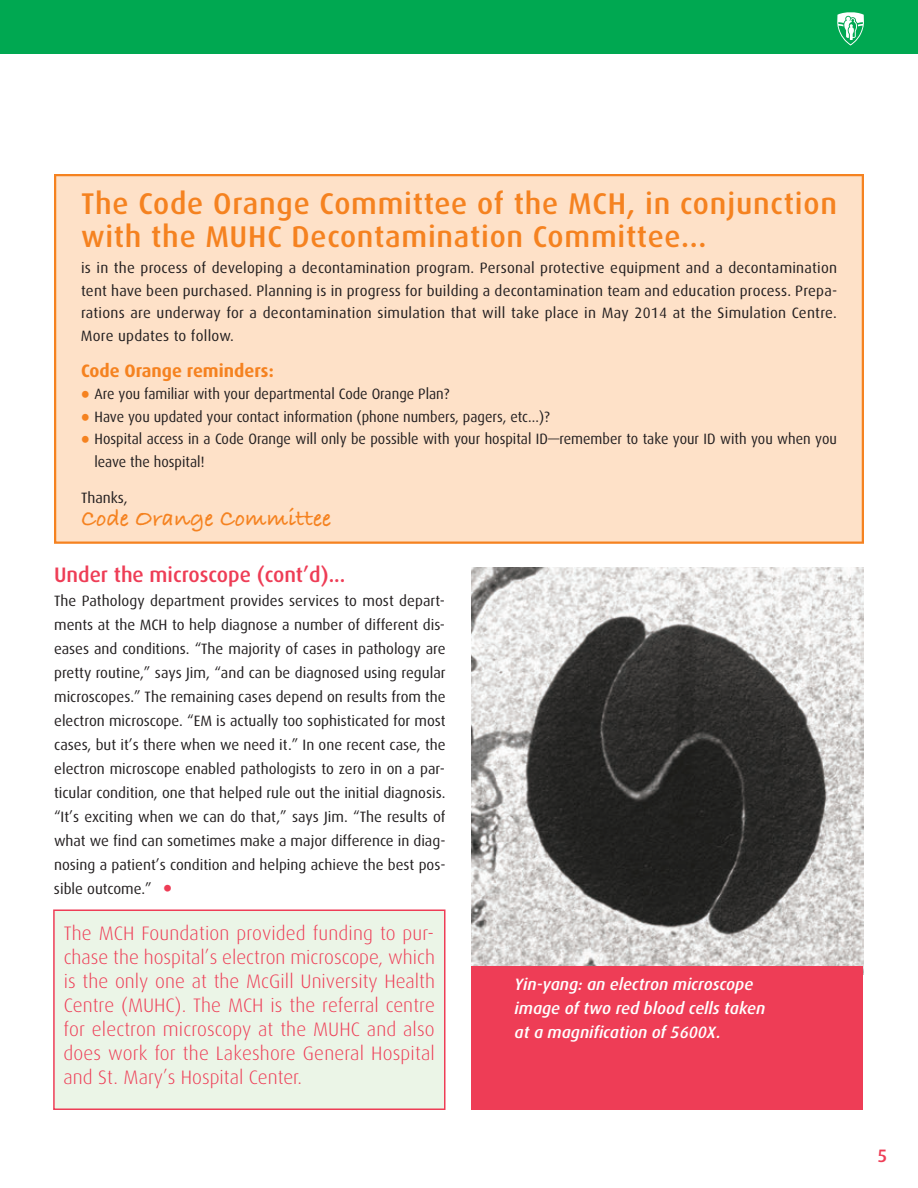
<style>
.page{position:relative;width:918px;height:1188px;background:#fff}
.page>*{position:absolute;margin:0;border:0;box-sizing:border-box;transform-origin:0 0}
.t1{font:36px "Dax";color:#ee3d56}
.t2{font:500 30px/33px "Dax";letter-spacing:.025em;color:#f58220}
.t3{font:24px "Bradley Hand ITCTT Bold";color:#f58220}
.t4{font:500 21px "Dax";color:#ee3d56}
.t5{font:300 19.5px/24px "Dax";letter-spacing:.005em;color:#ee3d56;text-align:justify}
.t6{font:700 18px "Dax";color:#f58220}
.t7{font:500 18px "Dax";color:#ee3d56}
.t8{font:italic 500 16.5px/24px "Dax";color:#fff}
.t9{font:15px/24px "Dax";color:#231f20;text-align:justify}
.t10{font:15px/22.5px "Dax";color:#231f20;scale:.95 1}
.s1{font-weight:800;font-size:21px;color:#f58220}
</style>
<div class="page">
<div style="left:0;top:0;width:918px;height:54px;background:#00a851"></div>
<div style="left:53px;top:909px;width:393px;height:201px;background:#ebf5e7"></div>
<div style="left:54px;top:174px;width:810px;height:370px;background:#fee1c8"></div>
<svg style="left:837px;top:12px;width:27px;height:34px"></svg>
<img style="left:472px;top:568px;width:391px;height:398px">
<div style="left:472px;top:966px;width:391px;height:144px;background:#ee3d56"></div>
<h2 class="t2" style="left:81px;top:187px;width:757px">The Code Orange Committee of the MCH, in conjunction with the MUHC Decontamination Committee...</h2>
<p class="t9" style="left:81px;top:257px;width:758px;line-height:22.5px">is in the process of developing a decontamination program. Personal protective equipment and a decontamination tent have been purchased. Planning is in progress for building a decontamination team and education process. Prepa&shy;rations are underway for a decontamination simulation that will take place in May 2014 at the Simulation Centre.<br>More updates to follow.</p>
<p class="t6" style="left:81px;top:360px;width:194px">Code Orange reminders:</p>
<p class="t10" style="left:81px;top:383px;width:389px"><span class="s1">•</span> Are you familiar with your departmental Code Orange Plan?</p>
<p class="t10" style="left:81px;top:406px;width:495px"><span class="s1">•</span> Have you updated your contact information (phone numbers, pagers, etc...)?</p>
<p class="t10" style="left:94px;top:428px;width:783px;text-indent:-13px"><span class="s1">•</span> Hospital access in a Code Orange will only be possible with your hospital ID—remember to take your ID with you when you leave the hospital!</p>
<p class="t9" style="left:81px;top:486px;width:48px">Thanks,</p>
<h3 class="t3" style="left:81px;top:500px;width:252px">Code Orange Committee</h3>
<h3 class="t4" style="left:54px;top:563px;width:293px">Under the microscope (cont’d)...</h3>
<p class="t9" style="left:54px;top:589px;width:393px">The Pathology department provides services to most depart&shy;ments at the MCH to help diagnose a number of different dis&shy;eases and conditions. “The majority of cases in pathology are pretty routine,” says Jim, “and can be diagnosed using regular microscopes.” The remaining cases depend on results from the electron microscope. “EM is actually too sophisticated for most cases, but it’s there when we need it.” In one recent case, the electron microscope enabled pathologists to zero in on a par&shy;ticular condition, one that helped rule out the initial diagnosis. “It’s exciting when we can do that,” says Jim. “The results of what we find can sometimes make a major difference in diag&shy;nosing a patient’s condition and helping achieve the best pos&shy;sible outcome.”</p>
<h1 class="t1" style="left:162px;top:869px;width:13px">•</h1>
<p class="t5" style="left:63px;top:922px;width:373px">The MCH Foundation provided funding to pur&shy;chase the hospital’s electron microscope, which is the only one at the McGill University Health Centre (MUHC). The MCH is the referral centre for electron microscopy at the MUHC and also does work for the Lakeshore General Hospital and St. Mary’s Hospital Center.</p>
<p class="t8" style="left:515px;top:972px;width:252px">Yin-yang: an electron microscope image of two red blood cells taken at a magnification of 5600X.</p>
<p class="t7" style="left:878px;top:1145px;width:11px">5</p>
</div>
